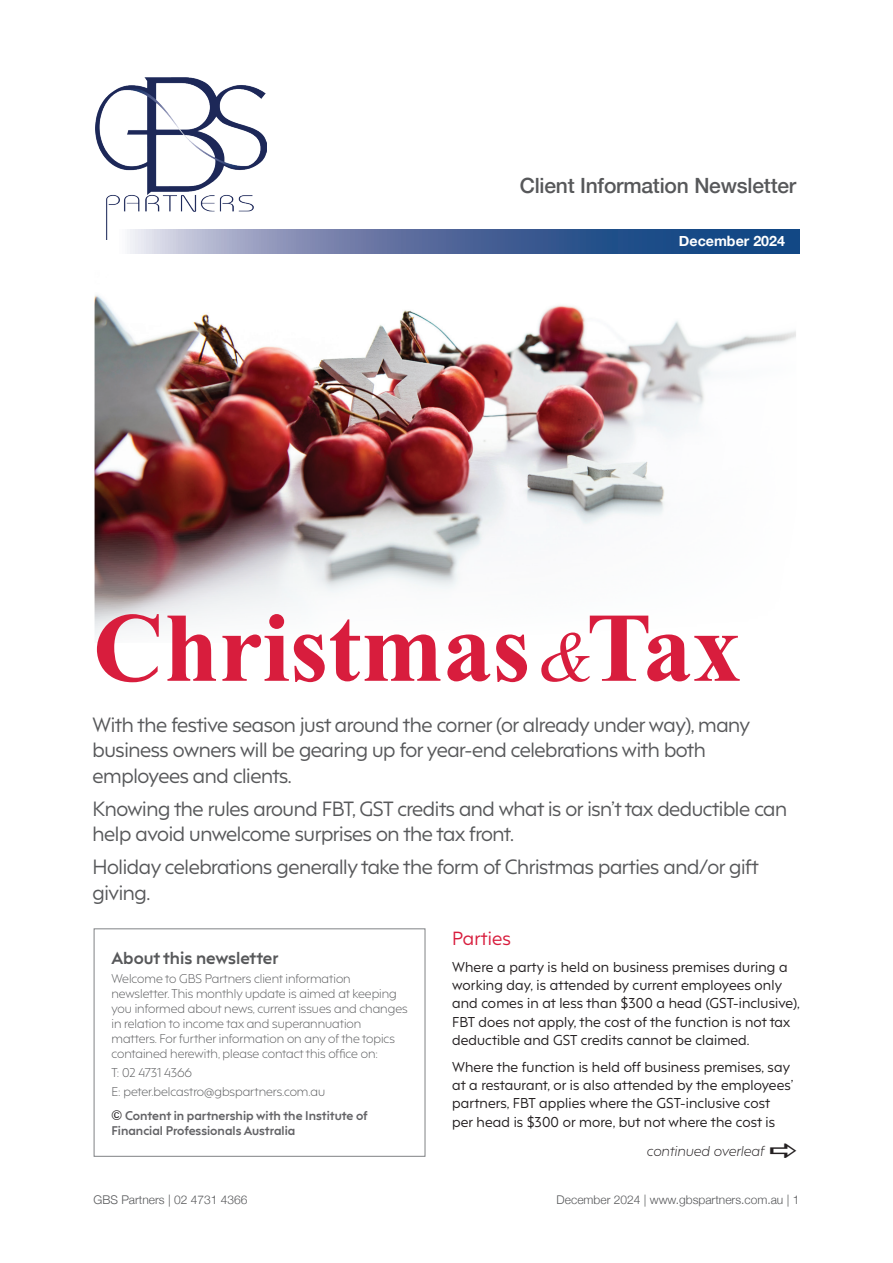
<style>
.page{position:relative;width:893px;height:1263px;background:#fff}
.page>*{position:absolute;margin:0;border:0;box-sizing:border-box;transform-origin:0 0}
.t1{font:700 98.4px "Times New Roman";color:#d81d3d}
.t2{font:500 21px "Helvetica Neue";letter-spacing:-.01em;color:#57585a}
.t3{font:19.5px/25.5px "F37 Hooj";letter-spacing:-.02em;color:#57585a}
.t4{font:18px "F37 Hooj";letter-spacing:.01em;color:#d81d3d}
.t5{font:700 16.5px "F37 Hooj";color:#57585a}
.t6{font:700 14.25px "Helvetica Neue";color:#fff}
.t7{font:13.5px/18.3px "F37 Hooj";letter-spacing:.01em;color:#231f20}
.t8{font:italic 300 13.5px "F37 Hooj";letter-spacing:.01em;color:#231f20}
.t9{font:300 12px/15px "F37 Hooj";color:#57585a}
.t10{font:700 12px/15px "F37 Hooj";color:#636366}
.t11{font:300 12px "Helvetica Neue";color:#57585a}
.s1{font-weight:400;font-style:italic;font-size:71.25px}
</style>
<div class="page">
<img style="left:95px;top:295px;width:701px;height:342px">
<div style="left:94px;top:928px;width:331px;height:229px;border:1px solid #808285"></div>
<svg style="left:127px;top:230px;width:672px;height:23px;background:#526d9e"></svg>
<img style="left:96px;top:78px;width:171px;height:161px">
<h2 class="t2" style="left:520px;top:169px;width:278px">Client Information Newsletter</h2>
<p class="t6" style="left:679px;top:229px;width:108px">December 2024</p>
<h1 class="t1" style="left:93px;top:580px;width:650px">Christmas <span class="s1">&amp;</span>Tax</h1>
<h3 class="t3" style="left:93px;top:709px;width:659px">With the festive season just around the corner (or already under way), many business owners will be gearing up for year-end celebrations with both employees and clients.</h3>
<h3 class="t3" style="left:93px;top:793px;width:696px">Knowing the rules around FBT, GST credits and what is or isn’t tax deductible can help avoid unwelcome surprises on the tax front.</h3>
<h3 class="t3" style="left:93px;top:852px;width:668px">Holiday celebrations generally take the form of Christmas parties and/or gift giving.</h3>
<p class="t5" style="left:111px;top:943px;width:168px">About this newsletter</p>
<p class="t9" style="left:111px;top:969px;width:298px">Welcome to GBS Partners client information newsletter. This monthly update is aimed at keeping you informed about news, current issues and changes in relation to income tax and superannuation matters. For further information on any of the topics contained herewith, please contact this office on:</p>
<p class="t9" style="left:111px;top:1062px;width:215px;line-height:19.2px">T: 02 4731 4366<br>E: peter.belcastro@gbspartners.com.au</p>
<p class="t10" style="left:111px;top:1106px;width:258px;text-indent:14px">Content in partnership with the Institute of<br>Financial Professionals Australia</p>
<h3 class="t4" style="left:452px;top:923px;width:60px">Parties</h3>
<p class="t7" style="left:452px;top:956px;width:349px">Where a party is held on business premises during a working day, is attended by current employees only and comes in at less than $300 a head (GST-inclusive), FBT does not apply, the cost of the function is not tax deductible and GST credits cannot be claimed.</p>
<p class="t7" style="left:452px;top:1056px;width:343px">Where the function is held off business premises, say at a restaurant, or is also attended by the employees’ partners, FBT applies where the GST-inclusive cost per head is $300 or more, but not where the cost is</p>
<p class="t8" style="left:647px;top:1140px;width:119px">continued overleaf</p>
<p class="t11" style="left:94px;top:1190px;width:155px">GBS Partners | 02 4731 4366</p>
<p class="t11" style="left:557px;top:1190px;width:244px">December 2024 | www.gbspartners.com.au | 1</p>
</div>
